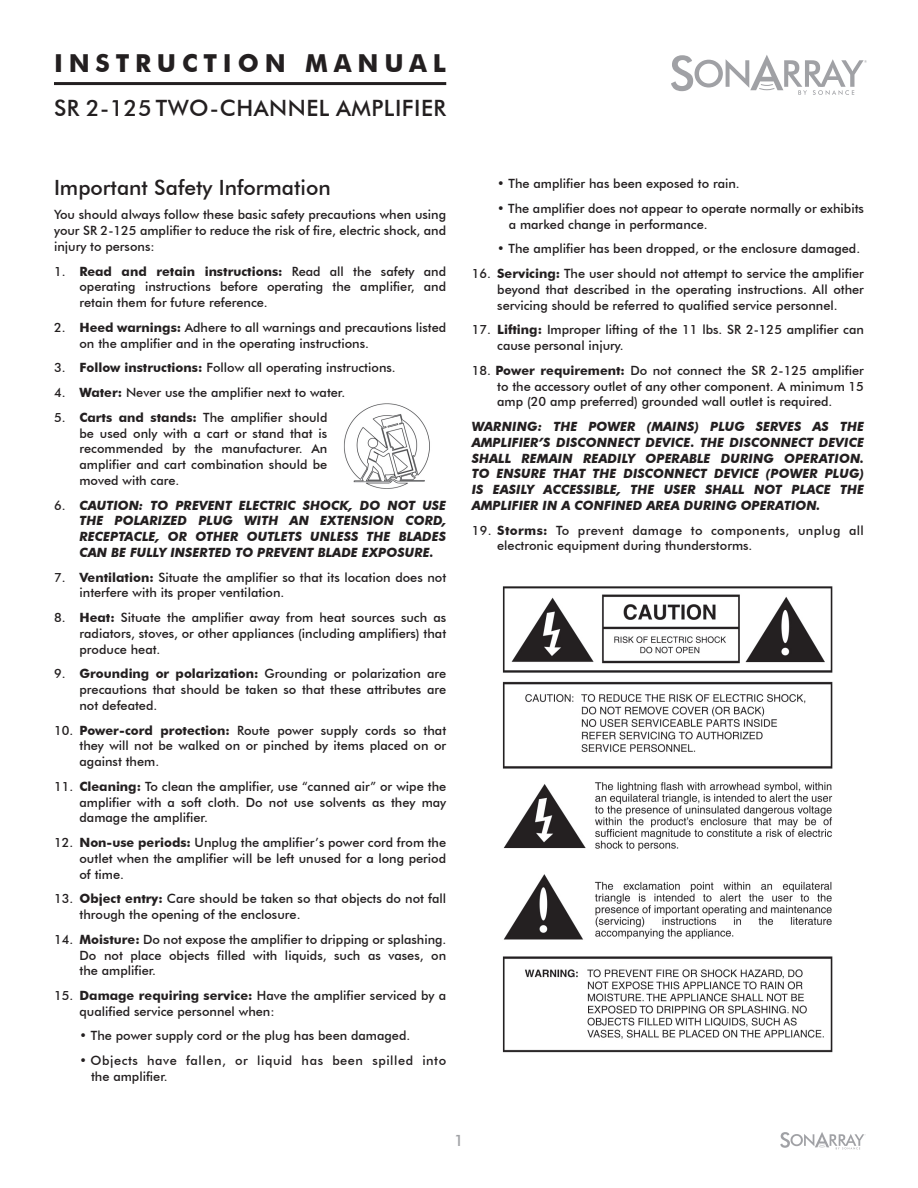
<style>
.page{position:relative;width:918px;height:1188px;background:#fff}
.page>*{position:absolute;margin:0;border:0;box-sizing:border-box;transform-origin:0 0}
.t1{font:700 24.75px "Futura BT";letter-spacing:.235em;color:#231f20}
.t2{font:500 22.5px "Futura BT";letter-spacing:.02em;color:#231f20}
.t3{font:500 21px "Futura BT";color:#231f20}
.t4{font:500 15.75px "Futura BT";color:#a0a1a5}
.t5{font:500 12.75px/15.8px "Futura BT";color:#231f20;text-align:justify}
.t6{font:italic 700 12.75px/15.8px "Futura BT";color:#231f20;text-align:justify}
.t7{font:500 12.75px/15.8px "Futura BT";letter-spacing:.045em;color:#231f20}
.s1{font-weight:700}
.s2{font-weight:500;font-style:normal}
</style>
<div class="page">
<img style="left:343px;top:403px;width:87px;height:86px">
<img style="left:502px;top:586px;width:331px;height:467px">
<hr style="left:54px;top:82px;width:392px;height:3px;background:#231f20">
<svg style="left:780px;top:1132px;width:86px;height:17px"></svg>
<svg style="left:671px;top:55px;width:196px;height:40px"></svg>
<h1 class="t1" style="left:54px;top:48px;width:393px">INSTRUCTION MANUAL</h1>
<h2 class="t2" style="left:54px;top:94px;width:394px">SR 2-125 TWO-CHANNEL AMPLIFIER</h2>
<h3 class="t3" style="left:54px;top:174px;width:278px">Important Safety Information</h3>
<p class="t5" style="left:54px;top:207px;width:394px">You should always follow these basic safety precautions when using your SR 2-125 amplifier to reduce the risk of fire, electric shock, and injury to persons:</p>
<p class="t5" style="left:80px;top:263px;width:368px;text-indent:-26px">1. <span class="s1">Read and retain instructions:</span> Read all the safety and operating instructions before operating the amplifier, and retain them for future reference.</p>
<p class="t5" style="left:80px;top:319px;width:368px;text-indent:-26px">2. <span class="s1">Heed warnings:</span> Adhere to all warnings and precautions listed on the amplifier and in the operating instructions.</p>
<p class="t5" style="left:54px;top:360px;width:343px">3. <span class="s1">Follow instructions:</span> Follow all operating instructions.</p>
<p class="t5" style="left:54px;top:385px;width:293px">4. <span class="s1">Water:</span> Never use the amplifier next to water.</p>
<p class="t5" style="left:80px;top:409px;width:249px;text-indent:-26px">5. <span class="s1">Carts and stands:</span> The amplifier should be used only with a cart or stand that is recommended by the manufacturer. An amplifier and cart combination should be moved with care.</p>
<p class="t6" style="left:80px;top:497px;width:368px;text-indent:-26px"><span class="s2">6.</span> CAUTION: TO PREVENT ELECTRIC SHOCK, DO NOT USE THE POLARIZED PLUG WITH AN EXTENSION CORD, RECEPTACLE, OR OTHER OUTLETS UNLESS THE BLADES CAN BE FULLY INSERTED TO PREVENT BLADE EXPOSURE.</p>
<p class="t5" style="left:80px;top:569px;width:368px;text-indent:-26px">7. <span class="s1">Ventilation:</span> Situate the amplifier so that its location does not interfere with its proper ventilation.</p>
<p class="t5" style="left:80px;top:610px;width:368px;text-indent:-26px">8. <span class="s1">Heat:</span> Situate the amplifier away from heat sources such as radiators, stoves, or other appliances (including amplifiers) that produce heat.</p>
<p class="t5" style="left:80px;top:666px;width:368px;text-indent:-26px">9. <span class="s1">Grounding or polarization:</span> Grounding or polarization are precautions that should be taken so that these attributes are not defeated.</p>
<p class="t5" style="left:80px;top:722px;width:368px;text-indent:-26px">10. <span class="s1">Power-cord protection:</span> Route power supply cords so that they will not be walked on or pinched by items placed on or against them.</p>
<p class="t5" style="left:80px;top:778px;width:368px;text-indent:-26px">11. <span class="s1">Cleaning:</span> To clean the amplifier, use “canned air” or wipe the amplifier with a soft cloth. Do not use solvents as they may damage the amplifier.</p>
<p class="t5" style="left:80px;top:835px;width:368px;text-indent:-26px">12. <span class="s1">Non-use periods:</span> Unplug the amplifier’s power cord from the outlet when the amplifier will be left unused for a long period of time.</p>
<p class="t5" style="left:80px;top:891px;width:368px;text-indent:-26px">13. <span class="s1">Object entry:</span> Care should be taken so that objects do not fall through the opening of the enclosure.</p>
<p class="t5" style="left:80px;top:931px;width:368px;text-indent:-26px">14. <span class="s1">Moisture:</span> Do not expose the amplifier to dripping or splashing.<br>Do not place objects filled with liquids, such as vases, on the amplifier.</p>
<p class="t5" style="left:80px;top:987px;width:368px;text-indent:-26px">15. <span class="s1">Damage requiring service:</span> Have the amplifier serviced by a qualified service personnel when:</p>
<p class="t5" style="left:80px;top:1028px;width:332px">• The power supply cord or the plug has been damaged.</p>
<p class="t7" style="left:91px;top:1053px;width:357px;text-indent:-12px">• Objects have fallen, or liquid has been spilled into the amplifier.</p>
<p class="t5" style="left:497px;top:176px;width:244px">• The amplifier has been exposed to rain.</p>
<p class="t5" style="left:509px;top:200px;width:357px;text-indent:-12px">• The amplifier does not appear to operate normally or exhibits a marked change in performance.</p>
<p class="t5" style="left:497px;top:241px;width:364px">• The amplifier has been dropped, or the enclosure damaged.</p>
<p class="t5" style="left:497px;top:266px;width:368px;text-indent:-26px">16. <span class="s1">Servicing:</span> The user should not attempt to service the amplifier beyond that described in the operating instructions. All other servicing should be referred to qualified service personnel.</p>
<p class="t5" style="left:497px;top:322px;width:368px;text-indent:-25px">17. <span class="s1">Lifting:</span> Improper lifting of the 11 lbs. SR 2-125 amplifier can cause personal injury.</p>
<p class="t5" style="left:497px;top:362px;width:368px;text-indent:-25px">18. <span class="s1">Power requirement:</span> Do not connect the SR 2-125 amplifier to the accessory outlet of any other component. A minimum 15 amp (20 amp preferred) grounded wall outlet is required.</p>
<p class="t6" style="left:472px;top:419px;width:394px">WARNING: THE POWER (MAINS) PLUG SERVES AS THE AMPLIFIER’S DISCONNECT DEVICE. THE DISCONNECT DEVICE SHALL REMAIN READILY OPERABLE DURING OPERATION.<br>TO ENSURE THAT THE DISCONNECT DEVICE (POWER PLUG)<br>IS EASILY ACCESSIBLE, THE USER SHALL NOT PLACE THE AMPLIFIER IN A CONFINED AREA DURING OPERATION.</p>
<p class="t5" style="left:497px;top:522px;width:368px;text-indent:-26px">19. <span class="s1">Storms:</span> To prevent damage to components, unplug all electronic equipment during thunderstorms.</p>
<p class="t4" style="left:454px;top:1131px;width:11px">1</p>
</div>
